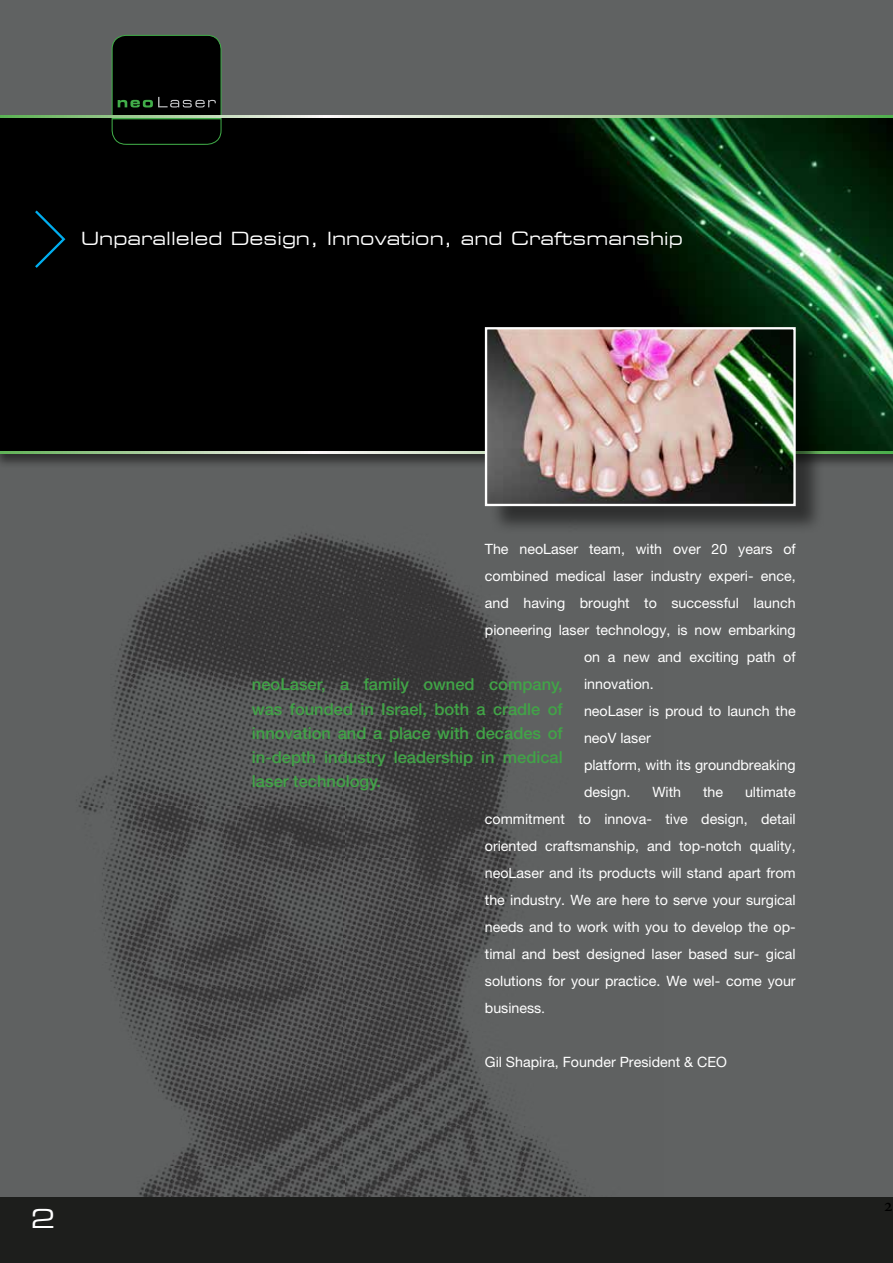
<style>
.page{position:relative;width:893px;height:1263px;background:#606262}
.page>*{position:absolute;margin:0;border:0;box-sizing:border-box;transform-origin:0 0}
.t1{font:expanded 25.5px "Square 721 BT";color:#fff}
.t2{font:expanded 18px "Square 721 BT";color:#fff}
.t3{font:18px "Adobe Hebrew";color:#000}
.t4{font:500 16.5px/24px "Helvetica Neue LT Pro";color:#41a447}
.t5{font:14.25px/27px "Helvetica Neue LT Pro";color:#fff}
.s1{font-family:"Adobe Hebrew"}
</style>
<div class="page">
<div style="left:0;top:116px;width:893px;height:336px;background:#000"></div>
<img style="left:222px;top:117px;width:671px;height:335px">
<svg style="left:112px;top:35px;width:109px;height:109px"></svg>
<svg style="left:0;top:116px;width:893px;height:1px"></svg>
<svg style="left:825px;top:452px;width:68px;height:1px"></svg>
<svg style="left:35px;top:210px;width:31px;height:58px"></svg>
<div style="left:489px;top:331px;width:336px;height:204px;background:#000;opacity:.5"></div>
<img style="left:488px;top:330px;width:305px;height:173px">
<div style="left:485px;top:327px;width:311px;height:179px;border:2px solid #fff"></div>
<img style="left:0;top:448px;width:663px;height:749px">
<div style="left:0;top:1197px;width:893px;height:66px;background:#1d1e1c"></div>
<p class="t2" style="left:81px;top:228px;width:143px">Unparalleled</p>
<p class="t2" style="left:231px;top:228px;width:89px">Design,</p>
<p class="t2" style="left:327px;top:228px;width:127px">Innovation,</p>
<p class="t2" style="left:461px;top:228px;width:43px">and</p>
<p class="t2" style="left:511px;top:228px;width:173px">Craftsmanship</p>
<h1 class="t1" style="left:31px;top:1203px;width:26px">2</h1>
<p class="t5" style="left:485px;top:535px;width:25px">The</p>
<p class="t5" style="left:519px;top:535px;width:60px">neoLaser</p>
<p class="t5" style="left:589px;top:535px;width:37px">team,</p>
<p class="t5" style="left:636px;top:535px;width:28px">with</p>
<p class="t5" style="left:673px;top:535px;width:29px">over</p>
<p class="t5" style="left:712px;top:535px;width:17px">20</p>
<p class="t5" style="left:738px;top:535px;width:36px">years</p>
<p class="t5" style="left:783px;top:535px;width:14px">of</p>
<p class="t5" style="left:485px;top:562px;width:65px">combined</p>
<p class="t5" style="left:556px;top:562px;width:51px">medical</p>
<p class="t5" style="left:613px;top:562px;width:32px">laser</p>
<p class="t5" style="left:651px;top:562px;width:52px">industry</p>
<p class="t5" style="left:709px;top:562px;width:46px">experi-</p>
<p class="t5" style="left:761px;top:562px;width:36px">ence,</p>
<p class="t5" style="left:485px;top:589px;width:26px">and</p>
<p class="t5" style="left:523px;top:589px;width:43px">having</p>
<p class="t5" style="left:580px;top:589px;width:51px">brought</p>
<p class="t5" style="left:644px;top:589px;width:14px">to</p>
<p class="t5" style="left:671px;top:589px;width:69px">successful</p>
<p class="t5" style="left:753px;top:589px;width:44px">launch</p>
<p class="t5" style="left:485px;top:616px;width:69px">pioneering</p>
<p class="t5" style="left:559px;top:616px;width:32px">laser</p>
<p class="t5" style="left:596px;top:616px;width:76px">technology,</p>
<p class="t5" style="left:677px;top:616px;width:12px">is</p>
<p class="t5" style="left:728px;top:616px;width:69px">embarking</p>
<p class="t5" style="left:695px;top:616px;width:28px">now</p>
<p class="t4" style="left:252px;top:672px;width:75px">neoLaser,</p>
<p class="t4" style="left:252px;top:696px;width:312px">was founded in Israel, both a cradle of</p>
<p class="t4" style="left:252px;top:720px;width:312px">innovation and a place with decades of</p>
<p class="t4" style="left:503px;top:744px;width:61px">medical</p>
<p class="t4" style="left:364px;top:672px;width:47px">family</p>
<p class="t4" style="left:423px;top:672px;width:53px">owned</p>
<p class="t4" style="left:340px;top:672px;width:11px">a</p>
<p class="t4" style="left:489px;top:672px;width:75px">company,</p>
<p class="t4" style="left:252px;top:744px;width:131px">in-depth<br>laser technology.</p>
<p class="t4" style="left:324px;top:744px;width:63px">industry</p>
<p class="t4" style="left:394px;top:744px;width:81px">leadership</p>
<p class="t4" style="left:481px;top:744px;width:15px">in</p>
<p class="t5" style="left:485px;top:805px;width:82px">commitment</p>
<p class="t5" style="left:783px;top:643px;width:14px">of</p>
<p class="t5" style="left:658px;top:643px;width:26px">and</p>
<p class="t5" style="left:689px;top:643px;width:51px">exciting</p>
<p class="t5" style="left:747px;top:643px;width:30px">path</p>
<p class="t5" style="left:584px;top:643px;width:18px">on</p>
<p class="t5" style="left:584px;top:670px;width:71px">innovation.</p>
<p class="t5" style="left:584px;top:697px;width:213px">neoLaser is proud to launch the</p>
<p class="t5" style="left:584px;top:724px;width:68px">neoV laser</p>
<p class="t5" style="left:584px;top:751px;width:213px">platform, with its groundbreaking</p>
<p class="t5" style="left:745px;top:778px;width:52px">ultimate</p>
<p class="t5" style="left:608px;top:643px;width:9px">a</p>
<p class="t5" style="left:623px;top:643px;width:28px">new</p>
<p class="t5" style="left:584px;top:778px;width:48px">design.</p>
<p class="t5" style="left:652px;top:778px;width:30px">With</p>
<p class="t5" style="left:703px;top:778px;width:22px">the</p>
<p class="t5" style="left:578px;top:805px;width:14px">to</p>
<p class="t5" style="left:604px;top:805px;width:49px">innova-</p>
<p class="t5" style="left:665px;top:805px;width:24px">tive</p>
<p class="t5" style="left:701px;top:805px;width:48px">design,</p>
<p class="t5" style="left:761px;top:805px;width:36px">detail</p>
<p class="t5" style="left:545px;top:832px;width:96px">craftsmanship,</p>
<p class="t5" style="left:485px;top:832px;width:312px">oriented<br>neoLaser and its products will stand apart from the industry. We are here to serve your surgical</p>
<p class="t5" style="left:647px;top:832px;width:26px">and</p>
<p class="t5" style="left:679px;top:832px;width:64px">top-notch</p>
<p class="t5" style="left:750px;top:832px;width:47px">quality,</p>
<p class="t5" style="left:485px;top:913px;width:312px">needs and to work with you to develop the op-</p>
<p class="t5" style="left:485px;top:940px;width:32px">timal</p>
<p class="t5" style="left:522px;top:940px;width:26px">and</p>
<p class="t5" style="left:552px;top:940px;width:29px">best</p>
<p class="t5" style="left:587px;top:940px;width:60px">designed</p>
<p class="t5" style="left:652px;top:940px;width:32px">laser</p>
<p class="t5" style="left:688px;top:940px;width:41px">based</p>
<p class="t5" style="left:766px;top:940px;width:31px">gical</p>
<p class="t5" style="left:734px;top:940px;width:27px">sur-</p>
<p class="t5" style="left:485px;top:967px;width:312px">solutions for your practice. We wel- come your business<span class="s1">.</span></p>
<p class="t5" style="left:485px;top:1048px;width:244px">Gil Shapira, Founder President &amp; CEO</p>
<p class="t3" style="left:884px;top:1194px;width:11px">2</p>
</div>
